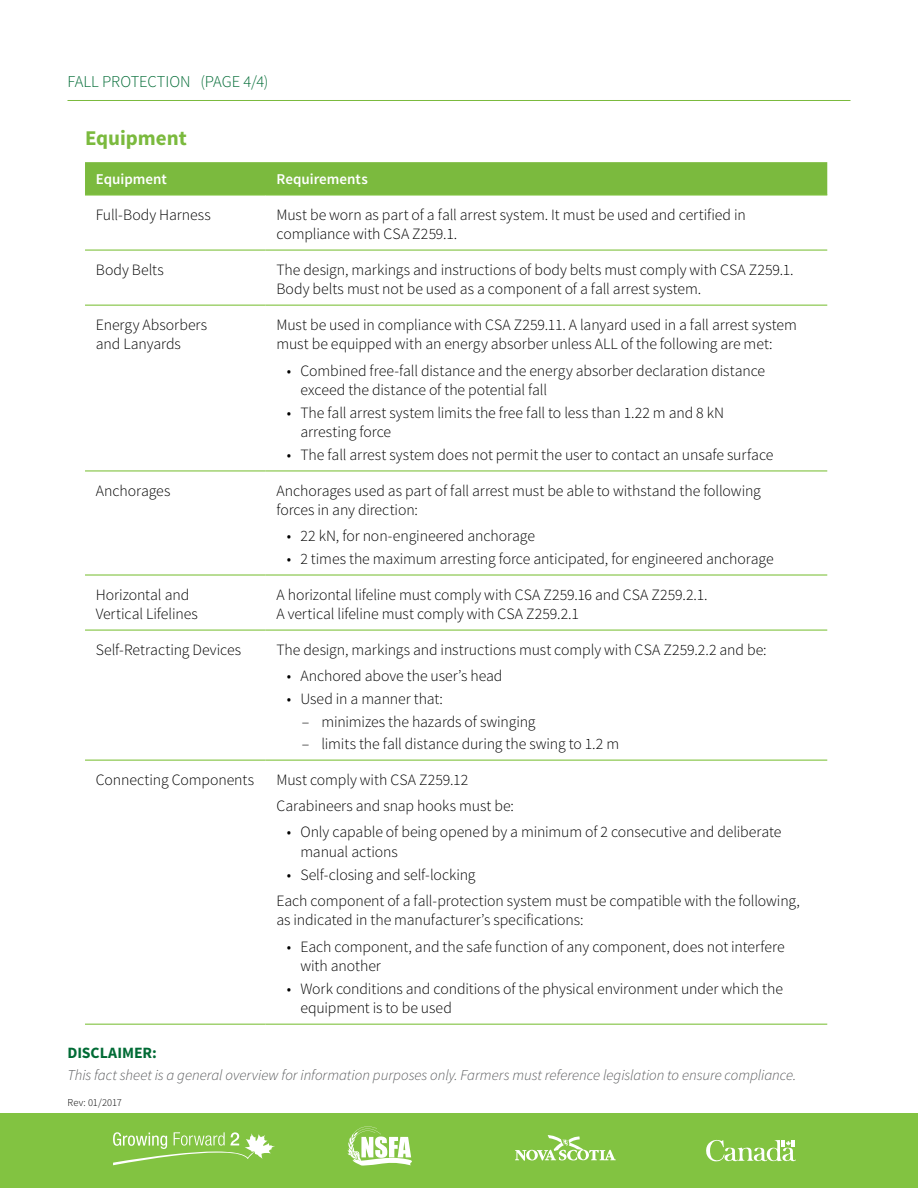
<style>
.page{position:relative;width:918px;height:1188px;background:#fff}
.page>*{position:absolute;margin:0;border:0;box-sizing:border-box;transform-origin:0 0}
.t1{font:700 21px "Source Sans Pro";color:#7bba3e}
.t2{font:300 16.5px "Source Sans Pro";letter-spacing:-.005em;color:#006b35}
.t3{font:300 15.75px/19.5px "Source Sans Pro";letter-spacing:-.005em;color:#000}
.t4{font:700 15.75px "Source Sans Pro";color:#006b35}
.t5{font:italic 300 15px "Source Sans Pro";letter-spacing:-.005em;color:#58595b}
.t6{font:600 15px "Source Sans Pro";color:#fff}
.t7{font:300 10.5px "Source Sans Pro";letter-spacing:-.005em;color:#000}
</style>
<div class="page">
<div style="left:0;top:1113px;width:918px;height:75px;background:#82c341"></div>
<svg style="left:706px;top:1139px;width:90px;height:23px"></svg>
<svg style="left:113px;top:1132px;width:162px;height:33px"></svg>
<svg style="left:347px;top:1126px;width:65px;height:40px"></svg>
<svg style="left:515px;top:1135px;width:101px;height:26px"></svg>
<div style="left:85px;top:162px;width:742px;height:32px;background:#7bba3e"></div>
<hr style="left:85px;top:194px;width:181px;height:2px;background:#82c341">
<hr style="left:266px;top:194px;width:561px;height:2px;background:#82c341">
<hr style="left:85px;top:250px;width:181px;height:1px;background:#82c341">
<hr style="left:266px;top:250px;width:561px;height:1px;background:#82c341">
<hr style="left:85px;top:305px;width:181px;height:1px;background:#82c341">
<hr style="left:266px;top:305px;width:561px;height:1px;background:#82c341">
<hr style="left:85px;top:470px;width:181px;height:2px;background:#82c341">
<hr style="left:266px;top:470px;width:561px;height:2px;background:#82c341">
<hr style="left:85px;top:574px;width:181px;height:2px;background:#82c341">
<hr style="left:266px;top:574px;width:561px;height:2px;background:#82c341">
<hr style="left:85px;top:630px;width:181px;height:1px;background:#82c341">
<hr style="left:266px;top:630px;width:561px;height:1px;background:#82c341">
<hr style="left:85px;top:760px;width:181px;height:1px;background:#82c341">
<hr style="left:266px;top:760px;width:561px;height:1px;background:#82c341">
<hr style="left:85px;top:1024px;width:181px;height:1px;background:#82c341">
<hr style="left:266px;top:1024px;width:561px;height:1px;background:#82c341">
<hr style="left:68px;top:100px;width:782px;height:1px;background:#7bba3e">
<p class="t2" style="left:68px;top:71px;width:24px">FALLP</p>
<p class="t2" style="left:111px;top:71px;width:65px">ROTECTION</p>
<p class="t2" style="left:200px;top:71px;width:13px">(Page</p>
<p class="t2" style="left:243px;top:71px;width:26px">4/4)</p>
<h1 class="t1" style="left:85px;top:125px;width:103px">EQUIPMENT</h1>
<p class="t6" style="left:96px;top:170px;width:73px">Equipment</p>
<p class="t6" style="left:276px;top:170px;width:93px">Requirements</p>
<p class="t3" style="left:96px;top:205px;width:117px">Full-Body Harness</p>
<p class="t3" style="left:276px;top:205px;width:471px">Must be worn as part of a fall arrest system. It must be used and certified in compliance with CSA Z259.1.</p>
<p class="t3" style="left:96px;top:260px;width:70px">Body Belts</p>
<p class="t3" style="left:276px;top:260px;width:519px">The design, markings and instructions of body belts must comply with CSA Z259.1.<br>Body belts must not be used as a component of a fall arrest system.</p>
<p class="t3" style="left:96px;top:315px;width:113px">Energy Absorbers and Lanyards</p>
<p class="t3" style="left:276px;top:315px;width:522px">Must be used in compliance with CSA Z259.11. A lanyard used in a fall arrest system must be equipped with an energy absorber unless ALL of the following are met:</p>
<p class="t3" style="left:300px;top:361px;width:466px;text-indent:-13px">• Combined free-fall distance and the energy absorber declaration distance exceed the distance of the potential fall</p>
<p class="t3" style="left:300px;top:403px;width:419px;text-indent:-13px">• The fall arrest system limits the free fall to less than 1.22 m and 8 kN arresting force</p>
<p class="t3" style="left:287px;top:445px;width:488px">• The fall arrest system does not permit the user to contact an unsafe surface</p>
<p class="t3" style="left:96px;top:481px;width:76px">Anchorages</p>
<p class="t3" style="left:276px;top:481px;width:486px">Anchorages used as part of fall arrest must be able to withstand the following forces in any direction:</p>
<p class="t3" style="left:287px;top:527px;width:249px">• 22 kN, for non-engineered anchorage</p>
<p class="t3" style="left:287px;top:549px;width:488px">• 2 times the maximum arresting force anticipated, for engineered anchorage</p>
<p class="t3" style="left:96px;top:585px;width:103px">Horizontal and<br>Vertical Lifelines</p>
<p class="t3" style="left:276px;top:585px;width:433px">A horizontal lifeline must comply with CSA Z259.16 and CSA Z259.2.1.<br>A vertical lifeline must comply with CSA Z259.2.1</p>
<p class="t3" style="left:96px;top:640px;width:147px">Self-Retracting Devices</p>
<p class="t3" style="left:276px;top:640px;width:492px">The design, markings and instructions must comply with CSA Z259.2.2 and be:</p>
<p class="t3" style="left:287px;top:666px;width:217px">• Anchored above the user’s head</p>
<p class="t3" style="left:287px;top:689px;width:158px">• Used in a manner that:</p>
<p class="t3" style="left:302px;top:712px;width:235px">– minimizes the hazards of swinging</p>
<p class="t3" style="left:302px;top:734px;width:319px">– limits the fall distance during the swing to 1.2 m</p>
<p class="t3" style="left:96px;top:770px;width:160px">Connecting Components</p>
<p class="t3" style="left:276px;top:767px;width:239px;line-height:26.2px">Must comply with CSA Z259.12<br>Carabineers and snap hooks must be:</p>
<p class="t3" style="left:300px;top:823px;width:483px;text-indent:-13px">• Only capable of being opened by a minimum of 2 consecutive and deliberate manual actions</p>
<p class="t3" style="left:276px;top:861px;width:525px;line-height:26.2px;text-indent:11px">• Self-closing and self-locking<br>Each component of a fall-protection system must be compatible with the following,</p>
<p class="t3" style="left:276px;top:911px;width:309px">as indicated in the manufacturer’s specifications:</p>
<p class="t3" style="left:300px;top:937px;width:486px;text-indent:-13px">• Each component, and the safe function of any component, does not interfere with another</p>
<p class="t3" style="left:300px;top:979px;width:484px;text-indent:-13px">• Work conditions and conditions of the physical environment under which the equipment is to be used</p>
<p class="t4" style="left:67px;top:1043px;width:91px">DISCLAIMER:</p>
<p class="t5" style="left:68px;top:1066px;width:730px">This fact sheet is a general overview for information purposes only. Farmers must reference legislation to ensure compliance.</p>
<p class="t7" style="left:68px;top:1096px;width:56px">Rev: 01/2017</p>
</div>
